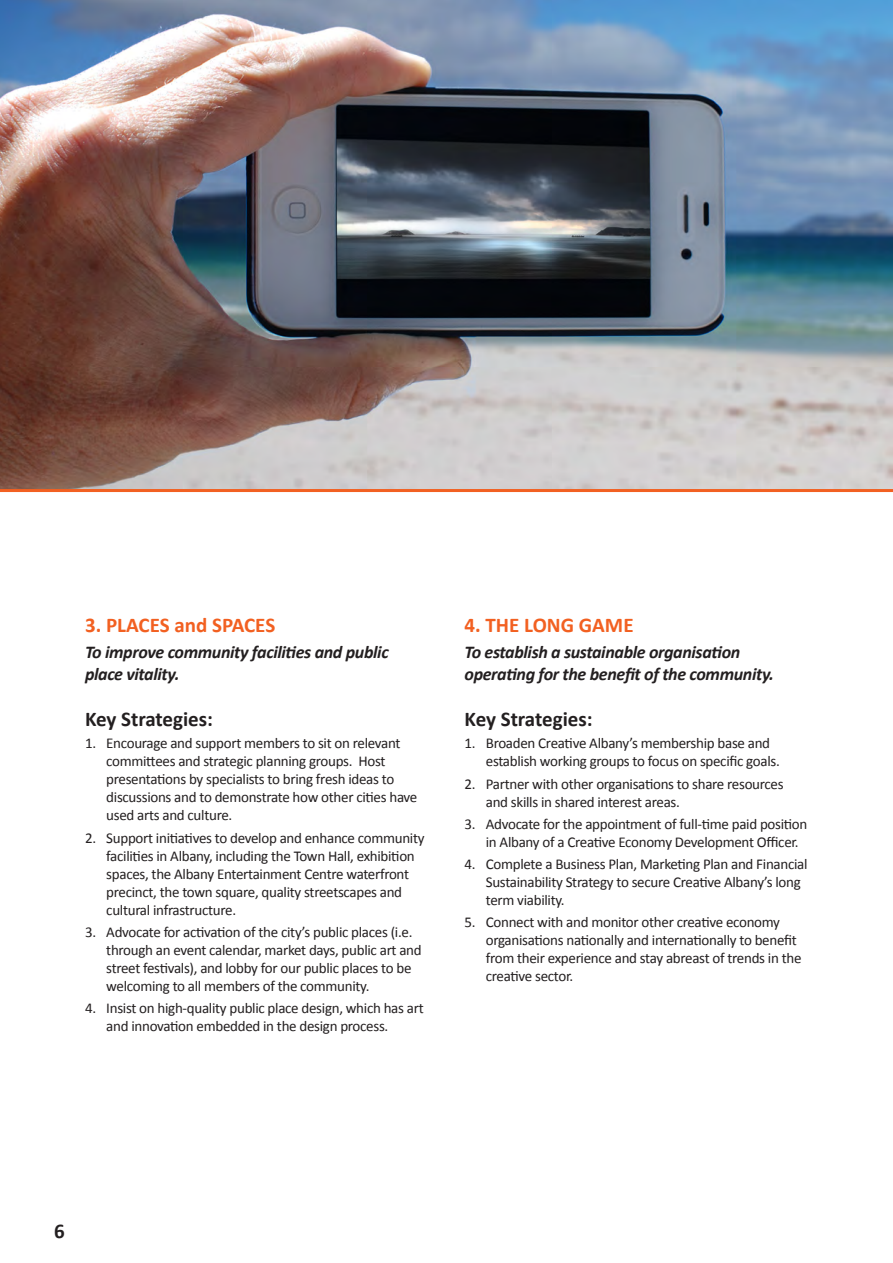
<style>
.page{position:relative;width:893px;height:1263px;background:#fff}
.page>*{position:absolute;margin:0;border:0;box-sizing:border-box;transform-origin:0 0}
.para_head{font:700 21px "Calibri";color:#f26021}
.para_head-2{font:700 21px "Calibri";color:#231f20}
.emphasis_para{font:italic 700 18px/21.6px "Calibri";letter-spacing:-.02em;color:#231f20}
.t1{font:15px/18px "Calibri";letter-spacing:-.02em;color:#231f20}
</style>
<div class="page">
<img style="left:0;top:0;width:893px;height:489px">
<hr style="left:0;top:489px;width:893px;height:3px;background:#f26021">
<p class="para_head" style="left:85px;top:612px;width:192px">3. PLACES and SPACES</p>
<p class="emphasis_para" style="left:85px;top:641px;width:305px">To improve community facilities and public place vitality.</p>
<p class="para_head-2" style="left:85px;top:706px;width:129px">Key Strategies:</p>
<p class="t1" style="left:106px;top:734px;width:313px;text-indent:-21px">1. Encourage and support members to sit on relevant committees and strategic planning groups. Host presentations by specialists to bring fresh ideas to discussions and to demonstrate how other cities have used arts and culture.</p>
<p class="t1" style="left:106px;top:829px;width:320px;text-indent:-21px">2. Support initiatives to develop and enhance community facilities in Albany, including the Town Hall, exhibition spaces, the Albany Entertainment Centre waterfront precinct, the town square, quality streetscapes and cultural infrastructure.</p>
<p class="t1" style="left:106px;top:923px;width:317px;text-indent:-21px">3. Advocate for activation of the city’s public places (i.e. through an event calendar, market days, public art and street festivals), and lobby for our public places to be welcoming to all members of the community.</p>
<p class="t1" style="left:106px;top:999px;width:319px;text-indent:-21px">4. Insist on high-quality public place design, which has art and innovation embedded in the design process.</p>
<p class="para_head" style="left:465px;top:612px;width:171px">4. THE LONG GAME</p>
<p class="emphasis_para" style="left:465px;top:641px;width:311px">To establish a sustainable organisation operating for the benefit of the community.</p>
<p class="para_head-2" style="left:465px;top:706px;width:129px">Key Strategies:</p>
<p class="t1" style="left:486px;top:734px;width:296px;text-indent:-21px">1. Broaden Creative Albany’s membership base and establish working groups to focus on specific goals.</p>
<p class="t1" style="left:486px;top:775px;width:299px;text-indent:-21px">2. Partner with other organisations to share resources and skills in shared interest areas.</p>
<p class="t1" style="left:486px;top:815px;width:323px;text-indent:-21px">3. Advocate for the appointment of full-time paid position in Albany of a Creative Economy Development Officer.</p>
<p class="t1" style="left:486px;top:855px;width:323px;text-indent:-21px">4. Complete a Business Plan, Marketing Plan and Financial<br>Sustainability Strategy to secure Creative Albany’s long term viability.</p>
<p class="t1" style="left:486px;top:913px;width:317px;text-indent:-21px">5. Connect with and monitor other creative economy organisations nationally and internationally to benefit from their experience and stay abreast of trends in the creative sector.</p>
<p class="para_head-2" style="left:54px;top:1218px;width:12px">6</p>
</div>
